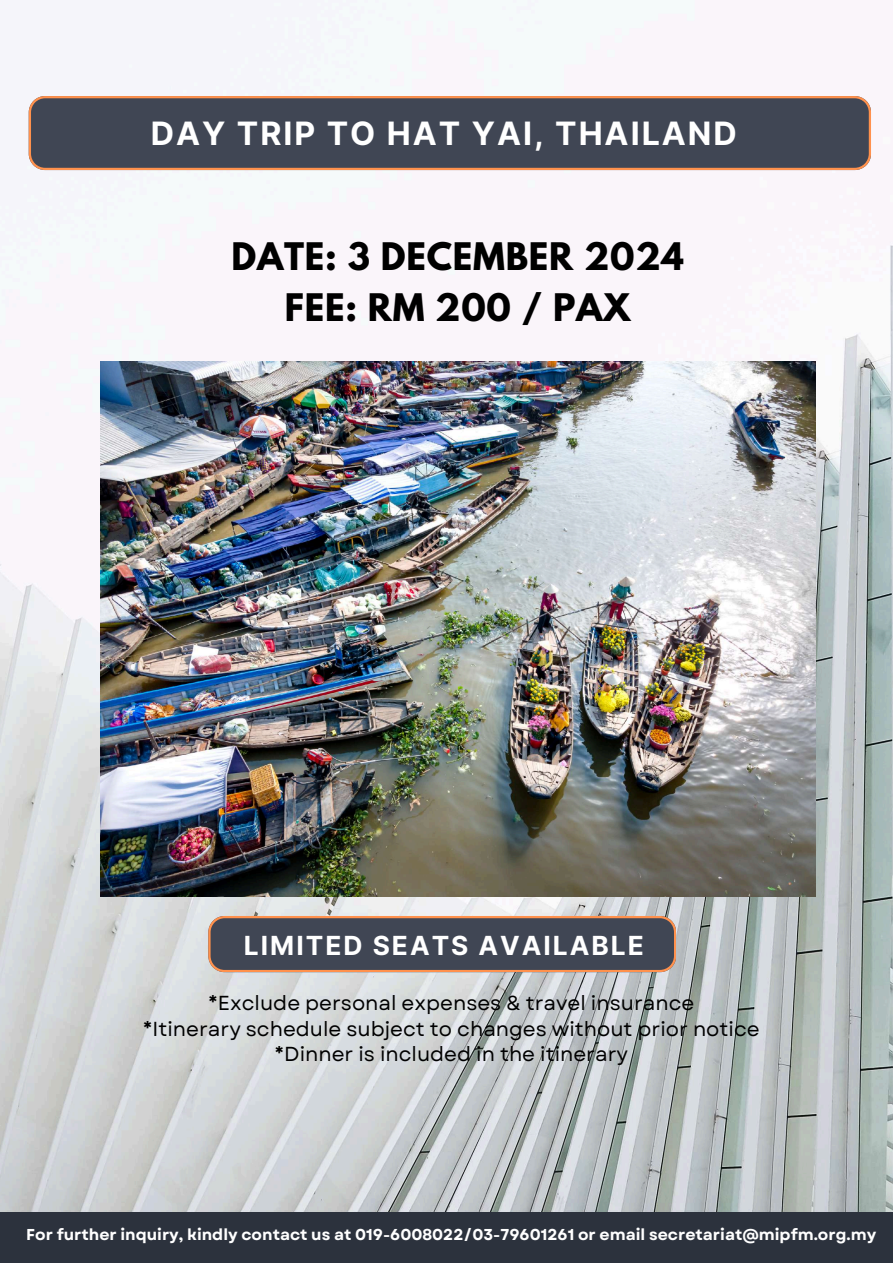
<style>
.page{position:relative;width:893px;height:1263px;background:#fff}
.page>*{position:absolute;margin:0;border:0;box-sizing:border-box;transform-origin:0 0}
.t1{font:700 33.67px/50.5px "League Spartan";letter-spacing:.025em;color:#000;text-align:center}
.t2{font:700 32.17px "Inter";letter-spacing:.06em;color:#fff}
.t3{font:700 26.33px "Inter";letter-spacing:.075em;color:#fff}
.t4{font:20.25px/25.9px "Garet";color:#000;text-align:center}
.t5{font:700 15.75px "Garet";color:#fff}
</style>
<div class="page">
<img style="left:0;top:86px;width:893px;height:1126px">
<div style="left:0;top:1212px;width:893px;height:51px;background:#2c323d"></div>
<svg style="left:29px;top:96px;width:842px;height:74px;background:#4c4b53"></svg>
<svg style="left:208px;top:916px;width:468px;height:56px;background:#514d54"></svg>
<img style="left:100px;top:361px;width:715px;height:536px">
<h2 class="t2" style="left:151px;top:114px;width:587px">DAY TRIP TO HAT YAI, THAILAND</h2>
<h1 class="t1" style="left:231px;top:236px;width:454px">DATE: 3 DECEMBER 2024<br>FEE: RM 200 / PAX</h1>
<h3 class="t3" style="left:244px;top:930px;width:401px">LIMITED SEATS AVAILABLE</h3>
<p class="t4" style="left:143px;top:990px;width:618px">*Exclude personal expenses &amp; travel insurance<br>*Itinerary schedule subject to changes without prior notice *Dinner is included in the itinerary</p>
<p class="t5" style="left:26px;top:1222px;width:851px">For further inquiry, kindly contact us at 019-6008022/03-79601261 or email secretariat@mipfm.org.my</p>
</div>
